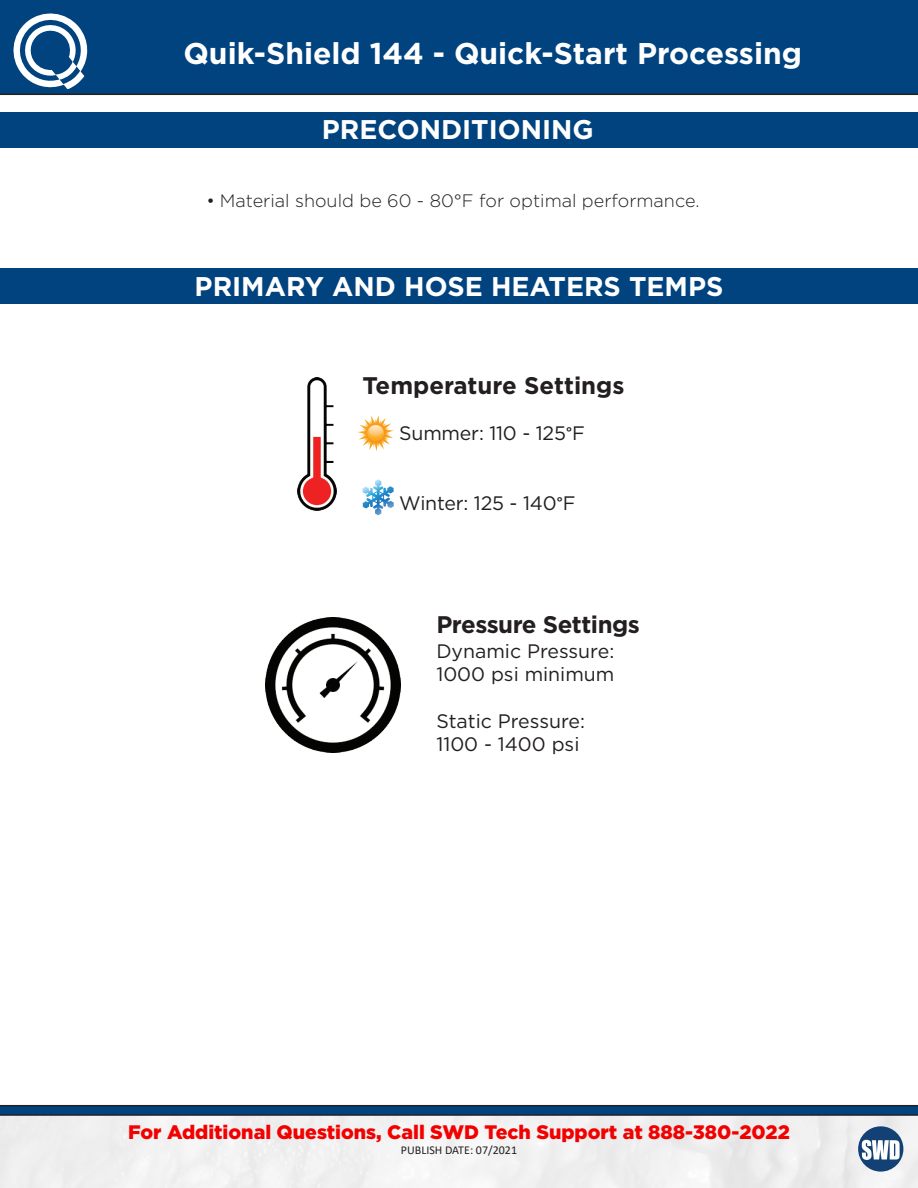
<style>
.page{position:relative;width:918px;height:1188px;background:#fff}
.page>*{position:absolute;margin:0;border:0;box-sizing:border-box;transform-origin:0 0}
.t1{font:700 30px "Gotham";color:#fff}
.t2{font:700 27px "Gotham";color:#fff}
.t3{font:700 24px "Gotham";color:#231f20}
.t4{font:700 24px "Gotham";letter-spacing:-.02em;color:#231f20}
.t5{font:19.5px/23.4px "Gotham";color:#231f20}
.t6{font:900 19.5px "Gotham";color:#f30000}
.t7{font:300 18px "Gotham";color:#231f20}
.t8{font:12px "Calibri";color:#231f20}
.s1{font-family:"Calibri"}
</style>
<div class="page">
<div style="left:0;top:0;width:918px;height:95px;background:#00437f"></div>
<svg style="left:0;top:1105px;width:918px;height:11px"></svg>
<svg style="left:14px;top:14px;width:73px;height:75px"></svg>
<svg style="left:858px;top:1126px;width:45px;height:46px"></svg>
<div style="left:0;top:113px;width:918px;height:35px;background:#00437f"></div>
<img style="left:266px;top:618px;width:135px;height:135px">
<div style="left:0;top:269px;width:918px;height:35px;background:#00437f"></div>
<svg style="left:363px;top:479px;width:31px;height:36px"></svg>
<svg style="left:358px;top:415px;width:36px;height:36px"></svg>
<img style="left:297px;top:378px;width:40px;height:133px">
<p class="t1" style="left:183px;top:33px;width:620px">Quik-Shield 144 - Quick-Start Processing</p>
<p class="t2" style="left:322px;top:112px;width:273px">PRECONDITIONING</p>
<p class="t7" style="left:206px;top:189px;width:495px">• Material should be 60 - 80°F for optimal performance.</p>
<p class="t2" style="left:195px;top:269px;width:530px">PRIMARY AND HOSE HEATERS TEMPS</p>
<p class="t3" style="left:363px;top:370px;width:263px">Temperature Settings</p>
<p class="t5" style="left:399px;top:421px;width:187px">Summer: 110 - 125<span class="s1">°</span>F</p>
<p class="t5" style="left:399px;top:491px;width:178px">Winter: 125 - 140<span class="s1">°</span>F</p>
<p class="t4" style="left:436px;top:609px;width:205px">Pressure Settings</p>
<p class="t5" style="left:436px;top:639px;width:180px">Dynamic Pressure:<br>1000 psi minimum</p>
<p class="t5" style="left:436px;top:709px;width:150px">Static Pressure:</p>
<p class="t5" style="left:436px;top:732px;width:145px">1100 - 1400 psi</p>
<p class="t6" style="left:128px;top:1119px;width:663px">For Additional Questions, Call SWD Tech Support at 888-380-2022</p>
<p class="t8" style="left:401px;top:1142px;width:118px">PUBLISH DATE: 07/2021</p>
</div>
